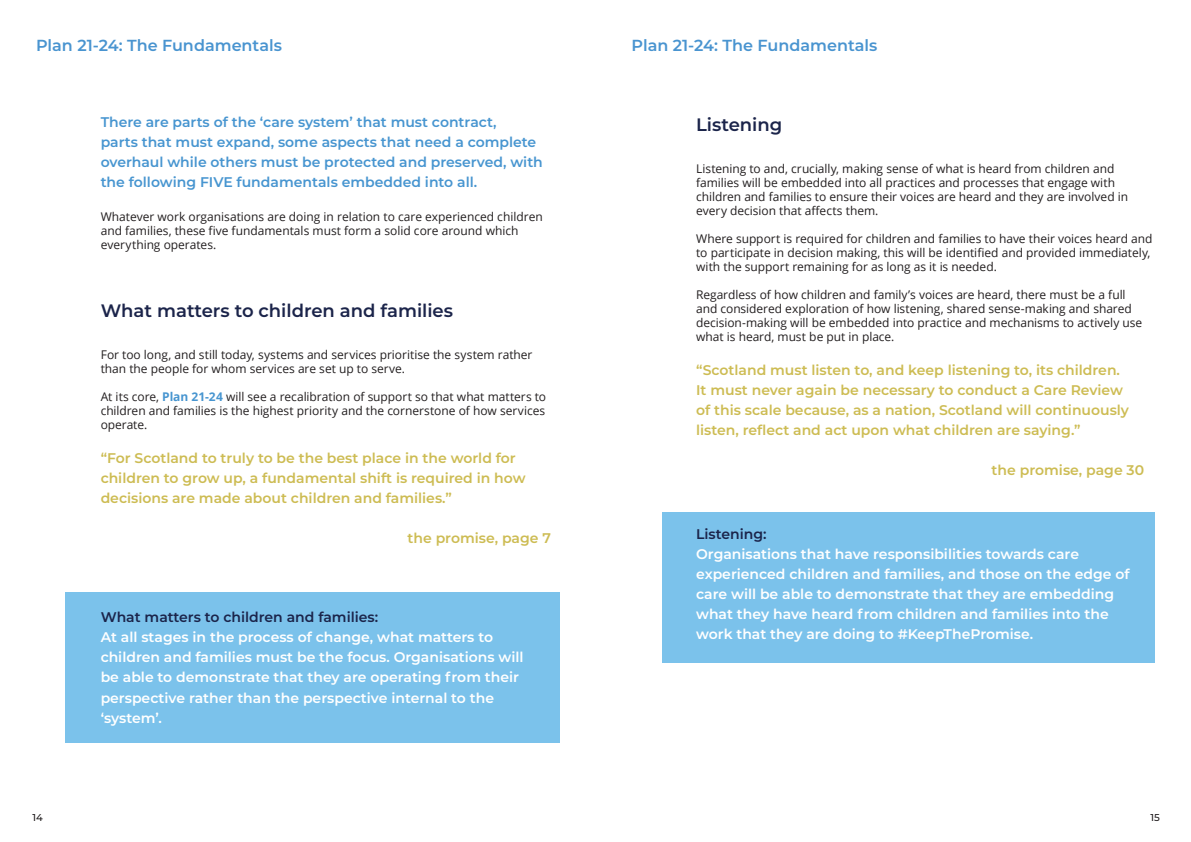
<style>
.page{position:relative;width:1191px;height:842px;background:#fff}
.page>*{position:absolute;margin:0;border:0;box-sizing:border-box;transform-origin:0 0}
.t1{font:600 18px "Montserrat";color:#1b244a}
.t2{font:600 16px "Montserrat";color:#4994d0}
.t3{font:600 14px/20px "Montserrat";color:#fff}
.t4{font:600 14px/20px "Montserrat";color:#cdbc53}
.t5{font:600 14px/20px "Montserrat";color:#4795d0}
.t6{font:600 14px "Montserrat";color:#1b244a}
.t7{font:12px/14px "Open Sans";letter-spacing:-.005em;color:#231f20}
.t8{font:500 10px "Montserrat";color:#231f20}
.s1{font-weight:700;color:#4795d0}
</style>
<div class="page">
<div style="left:662px;top:512px;width:493px;height:151px;background:#7bc2eb"></div>
<div style="left:65px;top:592px;width:494px;height:151px;background:#7bc2eb"></div>
<h2 class="t2" style="left:36px;top:34px;width:247px">Plan 21-24: The Fundamentals</h2>
<h2 class="t2" style="left:631px;top:34px;width:247px">Plan 21-24: The Fundamentals</h2>
<p class="t5" style="left:101px;top:111px;width:444px">There are parts of the ‘care system’ that must contract,<br>parts that must expand, some aspects that need a complete overhaul while others must be protected and preserved, with the following FIVE fundamentals embedded into all.</p>
<p class="t7" style="left:101px;top:209px;width:443px">Whatever work organisations are doing in relation to care experienced children and families, these five fundamentals must form a solid core around which everything operates.</p>
<p class="t1" style="left:101px;top:298px;width:354px">What matters to children and families</p>
<p class="t7" style="left:101px;top:347px;width:433px">For too long, and still today, systems and services prioritise the system rather than the people for whom services are set up to serve.</p>
<p class="t7" style="left:101px;top:389px;width:447px;text-align:justify">At its core, <span class="s1">Plan 21-24</span> will see a recalibration of support so that what matters to children and families is the highest priority and the cornerstone of how services operate.</p>
<p class="t4" style="left:101px;top:447px;width:426px">“For Scotland to truly to be the best place in the world for children to grow up, a fundamental shift is required in how decisions are made about children and families.”</p>
<p class="t4" style="left:407px;top:527px;width:145px">the promise, page 7</p>
<p class="t6" style="left:101px;top:607px;width:279px">What matters to children and families:</p>
<p class="t3" style="left:101px;top:627px;width:424px">At all stages in the process of change, what matters to children and families must be the focus. Organisations will be able to demonstrate that they are operating from their perspective rather than the perspective internal to the ‘system’.</p>
<p class="t1" style="left:696px;top:112px;width:88px">Listening</p>
<p class="t7" style="left:696px;top:161px;width:433px">Listening to and, crucially, making sense of what is heard from children and families will be embedded into all practices and processes that engage with children and families to ensure their voices are heard and they are involved in every decision that affects them.</p>
<p class="t7" style="left:696px;top:231px;width:458px">Where support is required for children and families to have their voices heard and to participate in decision making, this will be identified and provided immediately, with the support remaining for as long as it is needed.</p>
<p class="t7" style="left:696px;top:287px;width:448px">Regardless of how children and family’s voices are heard, there must be a full and considered exploration of how listening, shared sense-making and shared decision-making will be embedded into practice and mechanisms to actively use what is heard, must be put in place.</p>
<p class="t4" style="left:696px;top:359px;width:434px">“Scotland must listen to, and keep listening to, its children.<br>It must never again be necessary to conduct a Care Review of this scale because, as a nation, Scotland will continuously listen, reflect and act upon what children are saying.”</p>
<p class="t4" style="left:991px;top:459px;width:154px">the promise, page 30</p>
<p class="t6" style="left:696px;top:524px;width:72px">Listening:</p>
<p class="t3" style="left:696px;top:543px;width:435px">Organisations that have responsibilities towards care experienced children and families, and those on the edge of care will be able to demonstrate that they are embedding what they have heard from children and families into the work that they are doing to #KeepThePromise.</p>
<p class="t8" style="left:33px;top:810px;width:12px">14</p>
<p class="t8" style="left:1150px;top:810px;width:11px">15</p>
</div>
